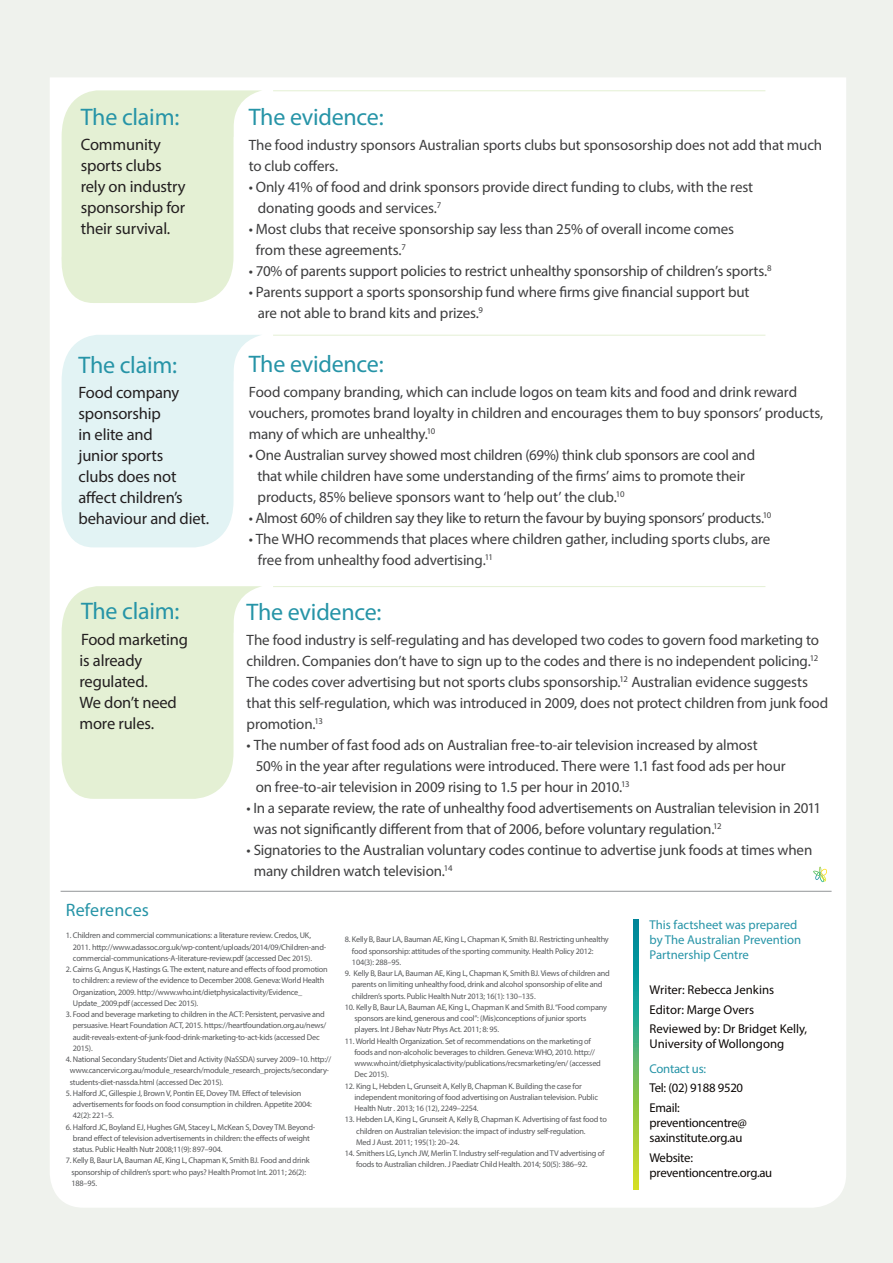
<style>
.page{position:relative;width:893px;height:1263px;background:#eff2ed}
.page>*{position:absolute;margin:0;border:0;box-sizing:border-box;transform-origin:0 0}
.t1{font:24px "Myriad Pro";letter-spacing:-.01em;color:#2694a7}
.t2{font:18px "Myriad Pro";letter-spacing:.01em;color:#2694a7}
.t3{font:16.5px/21px "Myriad Pro";letter-spacing:-.01em;color:#231f20}
.t4{font:15px/21px "Myriad Pro";letter-spacing:-.015em;color:#3e3e3f}
.t5{font:12.75px/15.3px "Myriad Pro";letter-spacing:-.02em;color:#0c0806}
.t6{font:12.75px/15.3px "Myriad Pro";color:#0c0806}
.t7{font:12.75px/15.3px "Myriad Pro";color:#2694a7}
.t8{font:12.75px "Myriad Pro";letter-spacing:-.02em;color:#2694a7}
.t9{font:8.25px/11.2px "Myriad Pro";letter-spacing:-.025em;color:#57585a}
</style>
<div class="page">
<div style="left:50px;top:78px;width:796px;height:1130px;background:#fff"></div>
<svg style="left:634px;top:919px;width:4px;height:270px"></svg>
<hr style="left:61px;top:891px;width:771px;height:1px;background:#939598">
<svg style="left:813px;top:867px;width:14px;height:15px"></svg>
<svg style="left:58px;top:335px;width:204px;height:212px"></svg>
<hr style="left:273px;top:335px;width:492px;height:1px;background:#e4f0d4">
<svg style="left:58px;top:90px;width:204px;height:213px;background:#e8f2db"></svg>
<hr style="left:273px;top:90px;width:492px;height:1px;background:#e4f0d4">
<svg style="left:58px;top:586px;width:204px;height:213px;background:#e8f2db"></svg>
<hr style="left:273px;top:586px;width:492px;height:1px;background:#e4f0d4">
<p class="t1" style="left:81px;top:102px;width:100px">The claim:</p>
<p class="t3" style="left:81px;top:134px;width:106px">Community sports clubs rely on industry sponsorship for their survival.</p>
<p class="t1" style="left:249px;top:102px;width:136px">The evidence:</p>
<p class="t4" style="left:249px;top:135px;width:575px">The food industry sponsors Australian sports clubs but sponsosorship does not add that much to club coffers.</p>
<p class="t4" style="left:258px;top:177px;width:497px;text-indent:-9px">• Only 41% of food and drink sponsors provide direct funding to clubs, with the rest donating goods and services.<sup>7</sup></p>
<p class="t4" style="left:256px;top:219px;width:480px;text-indent:-7px">• Most clubs that receive sponsorship say less than 25% of overall income comes from these agreements.<sup>7</sup></p>
<p class="t4" style="left:249px;top:261px;width:524px">• 70% of parents support policies to restrict unhealthy sponsorship of children’s sports.<sup>8</sup></p>
<p class="t4" style="left:258px;top:282px;width:493px;text-indent:-9px">• Parents support a sports sponsorship fund where firms give financial support but are not able to brand kits and prizes.<sup>9</sup></p>
<p class="t1" style="left:79px;top:350px;width:100px">The claim:</p>
<p class="t3" style="left:79px;top:382px;width:132px">Food company sponsorship<br>in elite and<br>junior sports<br>clubs does not affect children’s behaviour and diet.</p>
<p class="t1" style="left:249px;top:349px;width:136px">The evidence:</p>
<p class="t4" style="left:249px;top:381px;width:576px">Food company branding, which can include logos on team kits and food and drink reward vouchers, promotes brand loyalty in children and encourages them to buy sponsors’ products, many of which are unhealthy.<sup>10</sup></p>
<p class="t4" style="left:258px;top:444px;width:499px;text-indent:-9px">• One Australian survey showed most children (69%) think club sponsors are cool and that while children have some understanding of the firms’ aims to promote their products, 85% believe sponsors want to ‘help out’ the club.<sup>10</sup></p>
<p class="t4" style="left:249px;top:507px;width:524px">• Almost 60% of children say they like to return the favour by buying sponsors’ products.<sup>10</sup></p>
<p class="t4" style="left:258px;top:528px;width:514px;text-indent:-9px">• The WHO recommends that places where children gather, including sports clubs, are free from unhealthy food advertising.<sup>11</sup></p>
<p class="t1" style="left:81px;top:596px;width:100px">The claim:</p>
<p class="t3" style="left:79px;top:628px;width:110px">Food marketing is already regulated.<br>We don’t need more rules.</p>
<p class="t1" style="left:247px;top:597px;width:136px">The evidence:</p>
<p class="t4" style="left:247px;top:629px;width:583px">The food industry is self-regulating and has developed two codes to govern food marketing to children. Companies don’t have to sign up to the codes and there is no independent policing.<sup>12<br></sup>The codes cover advertising but not sports clubs sponsorship.<sup>12</sup> Australian evidence suggests that this self-regulation, which was introduced in 2009, does not protect children from junk food promotion.<sup>13</sup></p>
<p class="t4" style="left:256px;top:734px;width:531px;text-indent:-9px">• The number of fast food ads on Australian free-to-air television increased by almost<br>50% in the year after regulations were introduced. There were 1.1 fast food ads per hour on free-to-air television in 2009 rising to 1.5 per hour in 2010.<sup>13</sup></p>
<p class="t4" style="left:254px;top:797px;width:569px;text-indent:-7px">• In a separate review, the rate of unhealthy food advertisements on Australian television in 2011 was not significantly different from that of 2006, before voluntary regulation.<sup>12</sup></p>
<p class="t4" style="left:254px;top:839px;width:560px;text-indent:-7px">• Signatories to the Australian voluntary codes continue to advertise junk foods at times when many children watch television.<sup>14</sup></p>
<p class="t2" style="left:66px;top:899px;width:85px">References</p>
<p class="t9" style="left:73px;top:930px;width:255px;text-indent:-7px">1. Children and commercial communications: a literature review. Credos, UK,<br>2011. http://www.adassoc.org.uk/wp-content/uploads/2014/09/Children-and&shy;commercial-communications-A-literature-review.pdf (accessed Dec 2015).</p>
<p class="t9" style="left:73px;top:963px;width:256px;text-indent:-7px">2. Cairns G, Angus K, Hastings G. The extent, nature and effects of food promotion to children: a review of the evidence to December 2008. Geneva: World Health Organization, 2009. http://www.who.int/dietphysicalactivity/Evidence_ Update_2009.pdf (accessed Dec 2015).</p>
<p class="t9" style="left:73px;top:1009px;width:255px;text-indent:-7px">3. Food and beverage marketing to children in the ACT: Persistent, pervasive and persuasive. Heart Foundation ACT, 2015. https://heartfoundation.org.au/news/ audit-reveals-extent-of-junk-food-drink-marketing-to-act-kids (accessed Dec 2015).</p>
<p class="t9" style="left:70px;top:1054px;width:263px;text-indent:-4px">4. National Secondary Students’ Diet and Activity (NaSSDA) survey 2009–10. http:// www.cancervic.org.au/module_research/module_research_projects/secondary&shy;students-diet-nassda.html (accessed Dec 2015).</p>
<p class="t9" style="left:73px;top:1087px;width:241px;text-indent:-7px">5. Halford JC, Gillespie J, Brown V, Pontin EE, Dovey TM. Effect of television advertisements for foods on food consumption in children. Appetite 2004:<br>42(2): 221–5.</p>
<p class="t9" style="left:73px;top:1121px;width:244px;text-indent:-7px">6. Halford JC, Boyland EJ, Hughes GM, Stacey L, McKean S, Dovey TM. Beyond&shy;brand effect of television advertisements in children: the effects of weight status. Public Health Nutr 2008;11(9): 897–904.</p>
<p class="t9" style="left:71px;top:1155px;width:240px;text-indent:-6px">7. Kelly B, Baur LA, Bauman AE, King L, Chapman K, Smith BJ. Food and drink sponsorship of children’s sport: who pays? Health Promot Int. 2011; 26(2):<br>188–95.</p>
<p class="t9" style="left:352px;top:934px;width:258px;text-indent:-7px">8. Kelly B, Baur LA, Bauman AE, King L, Chapman K, Smith BJ. Restricting unhealthy food sponsorship: attitudes of the sporting community. Health Policy 2012:<br>104(3): 288–95.</p>
<p class="t9" style="left:352px;top:967px;width:259px;text-indent:-7px">9. Kelly B, Baur LA, Bauman AE, King L, Chapman K, Smith BJ. Views of children and parents on limiting unhealthy food, drink and alcohol sponsorship of elite and children’s sports. Public Health Nutr 2013; 16(1): 130–135.</p>
<p class="t9" style="left:354px;top:1001px;width:254px;text-indent:-10px">10. Kelly B, Baur LA, Bauman AE, King L, Chapman K and Smith BJ. “Food company sponsors are kind, generous and cool”: (Mis)conceptions of junior sports players. Int J Behav Nutr Phys Act. 2011; 8: 95.</p>
<p class="t9" style="left:354px;top:1035px;width:248px;text-indent:-10px">11. World Health Organization. Set of recommendations on the marketing of foods and non-alcoholic beverages to children. Geneva: WHO, 2010. http:// www.who.int/dietphysicalactivity/publications/recsmarketing/en/ (accessed Dec 2015).</p>
<p class="t9" style="left:354px;top:1080px;width:245px;text-indent:-10px">12. King L, Hebden L, Grunseit A, Kelly B, Chapman K. Building the case for independent monitoring of food advertising on Australian television. Public<br>Health Nutr . 2013; 16 (12), 2249–2254.</p>
<p class="t9" style="left:356px;top:1114px;width:252px;text-indent:-11px">13. Hebden LA, King L, Grunseit A, Kelly B, Chapman K. Advertising of fast food to children on Australian television: the impact of industry self-regulation.<br>Med J Aust. 2011; 195(1): 20–24.</p>
<p class="t9" style="left:356px;top:1148px;width:250px;text-indent:-11px">14. Smithers LG, Lynch JW, Merlin T. Industry self-regulation and TV advertising of foods to Australian children. J Paediatr Child Health. 2014; 50(5): 386–92.</p>
<p class="t7" style="left:649px;top:917px;width:153px">This factsheet was prepared by The Australian Prevention<br>Partnership Centre</p>
<p class="t6" style="left:649px;top:982px;width:126px">Writer: Rebecca Jenkins</p>
<p class="t6" style="left:649px;top:1001px;width:106px">Editor: Marge Overs</p>
<p class="t6" style="left:649px;top:1021px;width:159px">Reviewed by: Dr Bridget Kelly,<br>University of Wollongong</p>
<p class="t8" style="left:649px;top:1060px;width:58px">Contact us:</p>
<p class="t5" style="left:649px;top:1080px;width:95px">Tel: (02) 9188 9520</p>
<p class="t5" style="left:649px;top:1099px;width:99px">Email: preventioncentre@ saxinstitute.org.au</p>
<p class="t5" style="left:649px;top:1150px;width:124px">Website: preventioncentre.org.au</p>
</div>
